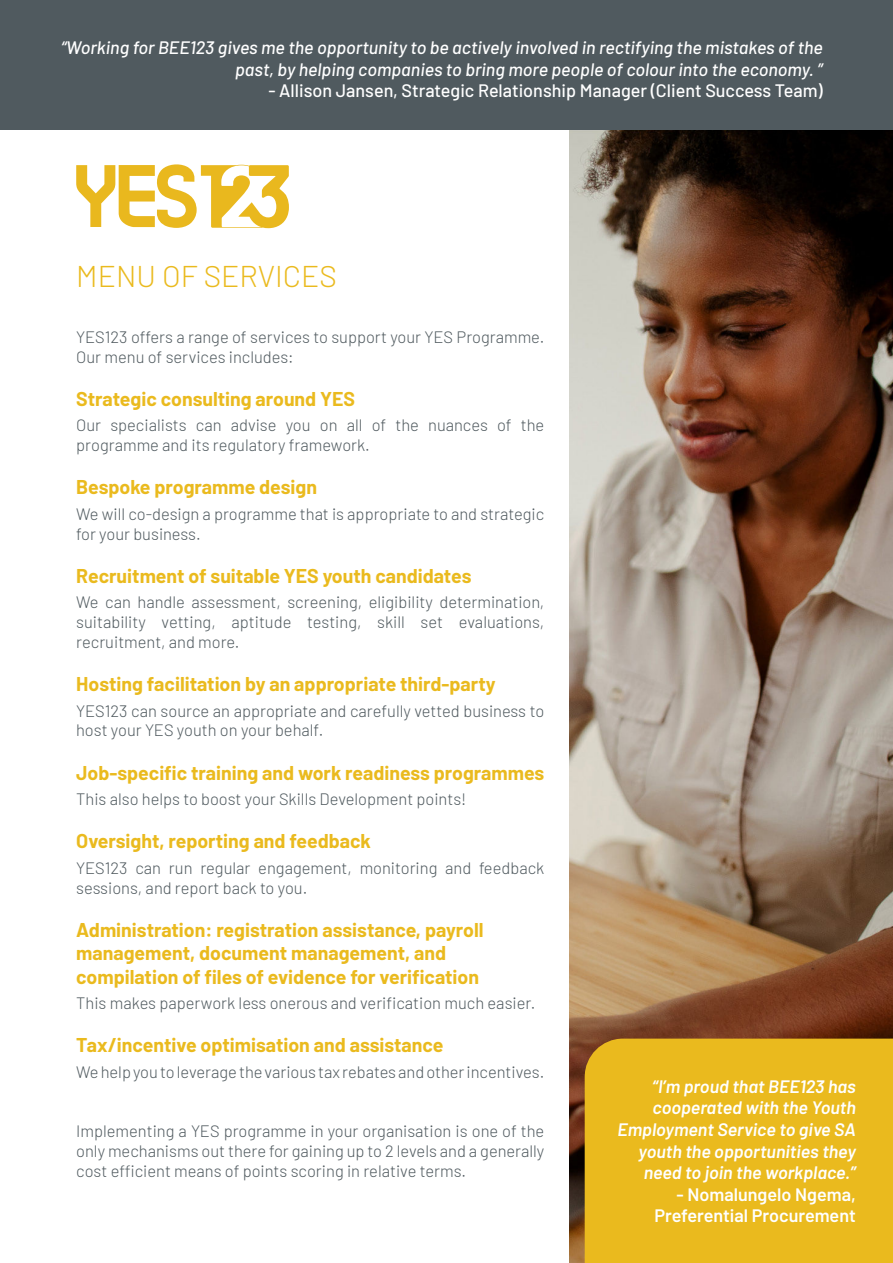
<style>
.page{position:relative;width:893px;height:1263px;background:#fff}
.page>*{position:absolute;margin:0;border:0;box-sizing:border-box;transform-origin:0 0}
.t1{font:300 30px "Barlow";color:#eaba1e}
.t2{font:700 19.5px/23.4px "Barlow";color:#eaba1e}
.t3{font:italic 500 18px/21.6px "Barlow";color:#fff;text-align:right}
.t4{font:italic 600 18px/21.6px "Barlow";color:#fff;text-align:right}
.t5{font:500 18px "Barlow";color:#fff}
.t6{font:600 18px/21.6px "Barlow";color:#fff;text-align:right}
.t7{font:300 16.5px/19.8px "Barlow";color:#505a5f}
</style>
<div class="page">
<img style="left:570px;top:130px;width:323px;height:1133px">
<div style="left:0;top:0;width:893px;height:130px;background:#505a5f"></div>
<div style="left:585px;top:1038px;width:308px;height:225px;background:#eaba1e"></div>
<svg style="left:76px;top:164px;width:213px;height:64px"></svg>
<p class="t3" style="left:61px;top:39px;width:763px">“Working for BEE123 gives me the opportunity to be actively involved in rectifying the mistakes of the past, by helping companies to bring more people of colour into the economy. ”</p>
<p class="t5" style="left:268px;top:84px;width:556px">- Allison Jansen, Strategic Relationship Manager (Client Success Team)</p>
<h1 class="t1" style="left:76px;top:255px;width:262px">MENU OF SERVICES</h1>
<p class="t7" style="left:76px;top:328px;width:470px">YES123 offers a range of services to support your YES Programme.<br>Our menu of services includes:</p>
<p class="t2" style="left:76px;top:389px;width:280px">Strategic consulting around YES</p>
<p class="t7" style="left:76px;top:417px;width:469px">Our specialists can advise you on all of the nuances of the programme and its regulatory framework.</p>
<p class="t2" style="left:76px;top:477px;width:242px">Bespoke programme design</p>
<p class="t7" style="left:76px;top:505px;width:470px">We will co-design a programme that is appropriate to and strategic for your business.</p>
<p class="t2" style="left:76px;top:566px;width:397px">Recruitment of suitable YES youth candidates</p>
<p class="t7" style="left:76px;top:594px;width:470px;text-align:justify">We can handle assessment, screening, eligibility determination, suitability vetting, aptitude testing, skill set evaluations, recruitment, and more.</p>
<p class="t2" style="left:76px;top:674px;width:421px">Hosting facilitation by an appropriate third-party</p>
<p class="t7" style="left:76px;top:702px;width:469px">YES123 can source an appropriate and carefully vetted business to host your YES youth on your behalf.</p>
<p class="t2" style="left:76px;top:759px;width:470px">Job-specific training and work readiness programmes</p>
<p class="t7" style="left:76px;top:790px;width:392px">This also helps to boost your Skills Development points!</p>
<p class="t2" style="left:76px;top:831px;width:296px">Oversight, reporting and feedback</p>
<p class="t7" style="left:76px;top:859px;width:470px">YES123 can run regular engagement, monitoring and feedback sessions, and report back to you.</p>
<p class="t2" style="left:76px;top:920px;width:409px">Administration: registration assistance, payroll management, document management, and compilation of files of evidence for verification</p>
<p class="t7" style="left:76px;top:992px;width:461px">This makes paperwork less onerous and verification much easier.</p>
<p class="t2" style="left:76px;top:1035px;width:369px">Tax/incentive optimisation and assistance</p>
<p class="t7" style="left:76px;top:1063px;width:470px">We help you to leverage the various tax rebates and other incentives.</p>
<p class="t7" style="left:76px;top:1123px;width:470px;text-align:justify">Implementing a YES programme in your organisation is one of the only mechanisms out there for gaining up to 2 levels and a generally cost efficient means of points scoring in relative terms.</p>
<p class="t4" style="left:617px;top:1077px;width:240px">“I’m proud that BEE123 has cooperated with the Youth<br>Employment Service to give SA youth the opportunities they need to join the workplace.”</p>
<p class="t6" style="left:654px;top:1185px;width:203px">- Nomalungelo Ngema,<br>Preferential Procurement</p>
</div>
